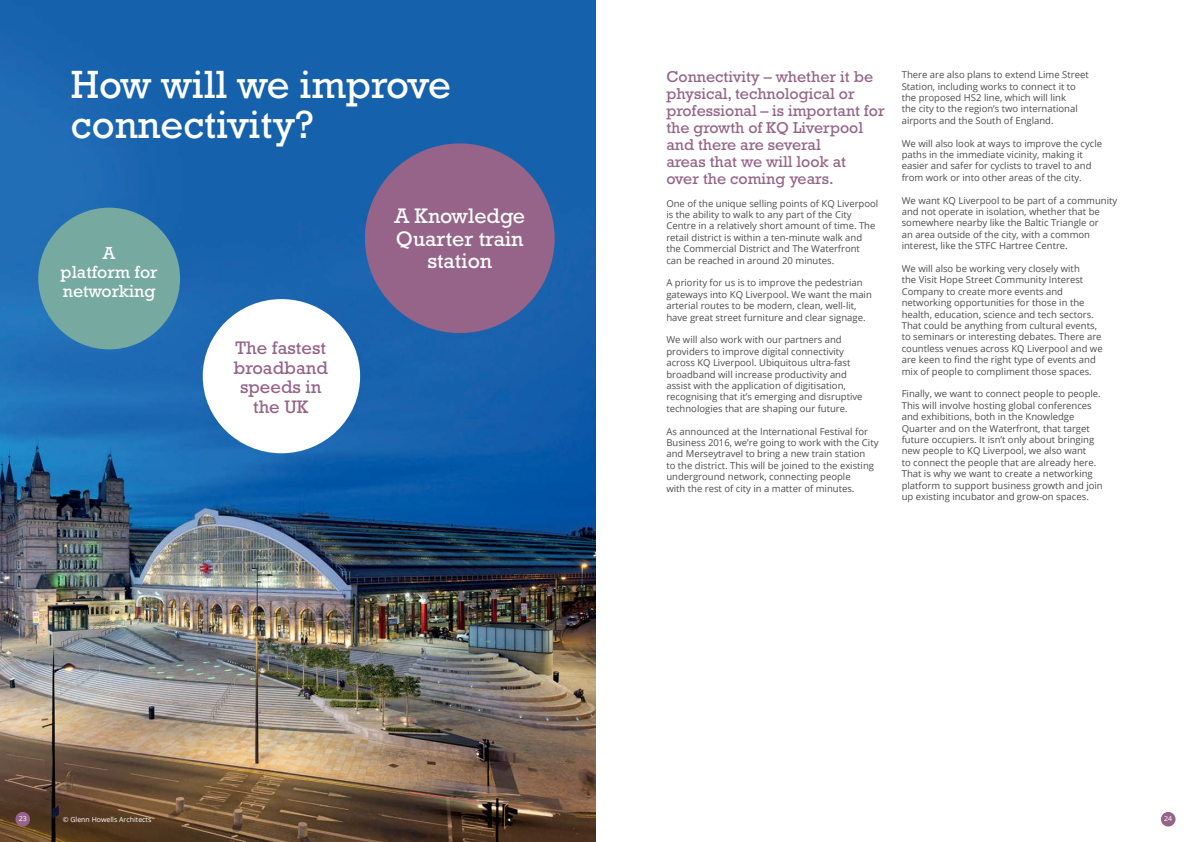
<style>
.page{position:relative;width:1191px;height:842px;background:#fff}
.page>*{position:absolute;margin:0;border:0;box-sizing:border-box;transform-origin:0 0}
.t1{font:40px/40px "Rockwell Std";color:#fff}
.t2{font:21.4px/22.7px "Rockwell Std";color:#fff;text-align:center}
.t3{font:18.4px/19.5px "Rockwell Std";color:#966488;text-align:center}
.t4{font:17.7px/18.8px "Rockwell Std";color:#fff;text-align:center}
.t5{font:16px/17px "Rockwell Std";color:#966488}
.t6{font:9.5px/11.4px "Open Sans";color:#4d4d4f}
.t7{font:7px "Open Sans";color:#fff}
</style>
<div class="page">
<img style="left:0;top:0;width:595px;height:842px">
<div style="left:38px;top:208px;width:142px;height:141px;background:#76a9a0;border-radius:50%"></div>
<div style="left:365px;top:143px;width:189px;height:190px;background:#966488;border-radius:50%"></div>
<div style="left:203px;top:299px;width:157px;height:154px;background:#fff;border-radius:50%"></div>
<div style="left:1161px;top:812px;width:14px;height:14px;background:#966488;border-radius:50%"></div>
<div style="left:15px;top:812px;width:15px;height:14px;background:#966488;border-radius:50%"></div>
<h1 class="t1" style="left:71px;top:64px;width:382px">How will we improve connectivity?</h1>
<p class="t6" style="left:901px;top:69px;width:188px">There are also plans to extend Lime Street Station, including works to connect it to the proposed HS2 line, which will link<br>the city to the region’s two international airports and the South of England.</p>
<h3 class="t5" style="left:666px;top:68px;width:220px">Connectivity – whether it be physical, technological or professional – is important for the growth of KQ Liverpool and there are several<br>areas that we will look at<br>over the coming years.</h3>
<p class="t6" style="left:666px;top:197px;width:213px">One of the unique selling points of KQ Liverpool is the ability to walk to any part of the City Centre in a relatively short amount of time. The retail district is within a ten-minute walk and the Commercial District and The Waterfront<br>can be reached in around 20 minutes.</p>
<p class="t6" style="left:666px;top:277px;width:207px">A priority for us is to improve the pedestrian gateways into KQ Liverpool. We want the main arterial routes to be modern, clean, well-lit, have great street furniture and clear signage.</p>
<p class="t6" style="left:666px;top:334px;width:198px">We will also work with our partners and providers to improve digital connectivity across KQ Liverpool. Ubiquitous ultra-fast broadband will increase productivity and assist with the application of digitisation, recognising that it’s emerging and disruptive technologies that are shaping our future.</p>
<p class="t6" style="left:666px;top:425px;width:214px">As announced at the International Festival for Business 2016, we’re going to work with the City and Merseytravel to bring a new train station<br>to the district. This will be joined to the existing underground network, connecting people<br>with the rest of city in a matter of minutes.</p>
<p class="t6" style="left:901px;top:137px;width:202px">We will also look at ways to improve the cycle paths in the immediate vicinity, making it easier and safer for cyclists to travel to and from work or into other areas of the city.</p>
<p class="t6" style="left:901px;top:194px;width:217px">We want KQ Liverpool to be part of a community and not operate in isolation, whether that be somewhere nearby like the Baltic Triangle or<br>an area outside of the city, with a common interest, like the STFC Hartree Centre.</p>
<p class="t6" style="left:901px;top:263px;width:202px">We will also be working very closely with<br>the Visit Hope Street Community Interest Company to create more events and networking opportunities for those in the health, education, science and tech sectors.<br>That could be anything from cultural events, to seminars or interesting debates. There are countless venues across KQ Liverpool and we are keen to find the right type of events and mix of people to compliment those spaces.</p>
<p class="t6" style="left:901px;top:388px;width:202px">Finally, we want to connect people to people.<br>This will involve hosting global conferences and exhibitions, both in the Knowledge Quarter and on the Waterfront, that target future occupiers. It isn’t only about bringing new people to KQ Liverpool, we also want<br>to connect the people that are already here.<br>That is why we want to create a networking platform to support business growth and join up existing incubator and grow-on spaces.</p>
<h2 class="t2" style="left:394px;top:204px;width:132px">A Knowledge<br>Quarter train station</h2>
<h3 class="t4" style="left:61px;top:243px;width:99px">A<br>platform for networking</h3>
<h3 class="t3" style="left:233px;top:338px;width:96px">The fastest broadband speeds in the UK</h3>
<p class="t7" style="left:19px;top:814px;width:10px">23</p>
<p class="t7" style="left:63px;top:814px;width:90px">© Glenn Howells Architects</p>
<p class="t7" style="left:1164px;top:814px;width:10px">24</p>
</div>
